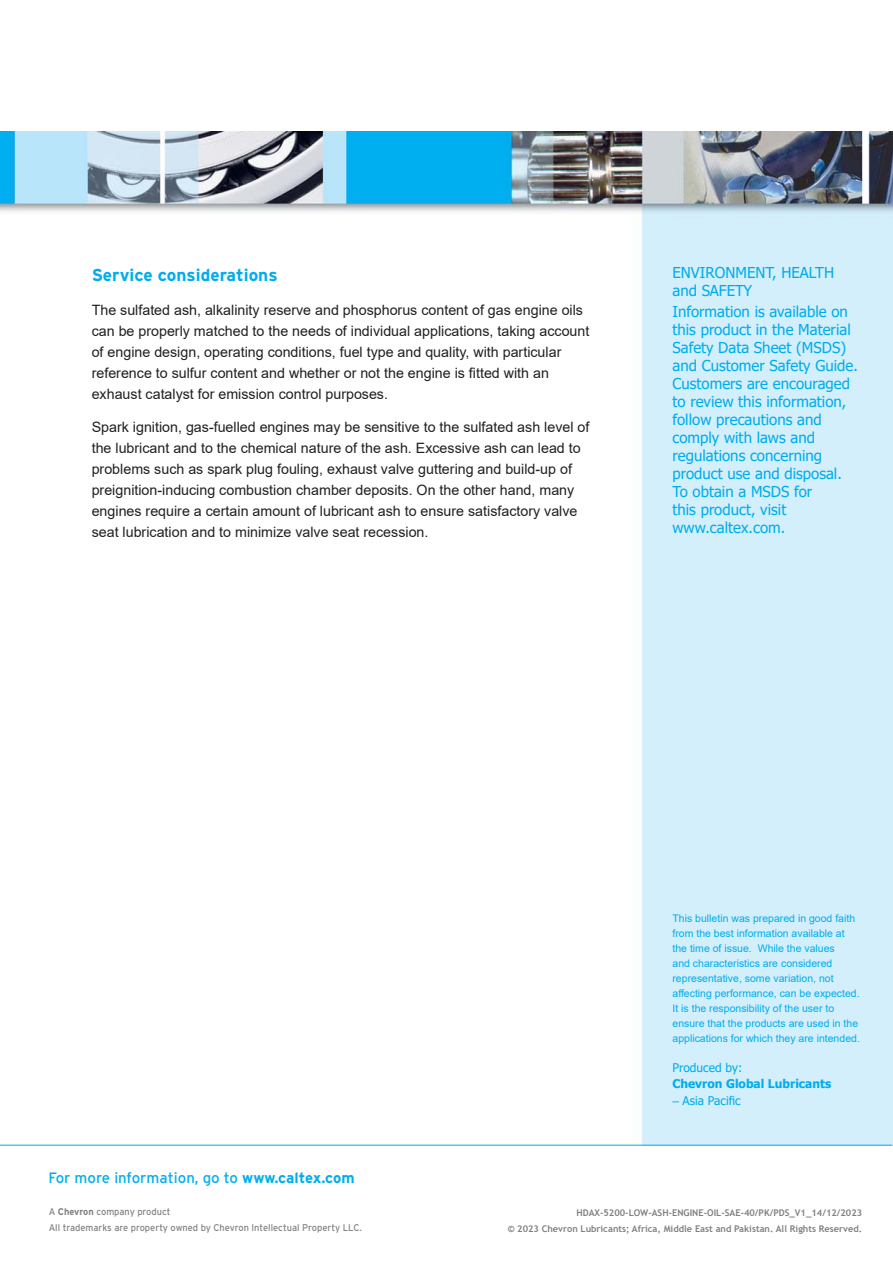
<style>
.page{position:relative;width:893px;height:1263px;background:#fff}
.page>*{position:absolute;margin:0;border:0;box-sizing:border-box;transform-origin:0 0}
.t1{font:700 17.25px "Interstate";color:#00acee}
.t2{font:17.25px "Interstate";color:#00aeef}
.t3{font:15px/18px "Tahoma";color:#00acee}
.t4{font:15px "Interstate";color:#00aeef}
.t5{font:14.25px/21px "Arial";color:#221f1f}
.t6{font:12px "Tahoma";color:#00acee}
.t7{font:700 12px "Tahoma";color:#00acee}
.t8{font:10.5px/15px "Arial";color:#00acee}
.t9{font:9.75px/16px "Interstate";color:#808285;scale:.95 1}
.t10{font:700 9.3px/15.6px "Trebuchet MS";color:#808184;text-align:right}
.s1{font-weight:700}
.s2{font-family:"Arial"}
</style>
<div class="page">
<img style="left:0;top:132px;width:892px;height:1013px">
<hr style="left:0;top:1145px;width:892px;height:1px;background:#00acee">
<p class="t1" style="left:92px;top:265px;width:187px">Service considerations</p>
<p class="t5" style="left:92px;top:299px;width:499px">The sulfated ash, alkalinity reserve and phosphorus content of gas engine oils can be properly matched to the needs of individual applications, taking account of engine design, operating conditions, fuel type and quality, with particular reference to sulfur content and whether or not the engine is fitted with an exhaust catalyst for emission control purposes.</p>
<p class="t5" style="left:92px;top:417px;width:499px">Spark ignition, gas-fuelled engines may be sensitive to the sulfated ash level of the lubricant and to the chemical nature of the ash. Excessive ash can lead to problems such as spark plug fouling, exhaust valve guttering and build-up of preignition-inducing combustion chamber deposits. On the other hand, many engines require a certain amount of lubricant ash to ensure satisfactory valve seat lubrication and to minimize valve seat recession.</p>
<p class="t2" style="left:67px;top:267px;width:151px">Handling Practices</p>
<p class="t3" style="left:672px;top:265px;width:163px">ENVIRONMENT, HEALTH and SAFETY</p>
<p class="t3" style="left:672px;top:304px;width:187px">Information is available on this product in the Material<br>Safety Data Sheet (MSDS) and Customer Safety Guide.<br>Customers are encouraged to review this information, follow precautions and comply with laws and regulations concerning product use and disposal.<br>To obtain a MSDS for<br>this product, visit www.caltex.com.</p>
<p class="t4" style="left:48px;top:1170px;width:308px">For more information, go to <span class="s1">www.caltex.com</span></p>
<p class="t8" style="left:672px;top:911px;width:189px">This bulletin was prepared in good faith from the best information available at the time of issue. While the values<br>and characteristics are considered representative, some variation, not affecting performance, can be expected.<br>It is the responsibility of the user to ensure that the products are used in the applications for which they are intended.</p>
<p class="t6" style="left:672px;top:1059px;width:71px">Produced by:</p>
<p class="t7" style="left:672px;top:1076px;width:160px">Chevron Global Lubricants</p>
<p class="t6" style="left:672px;top:1092px;width:70px"><span class="s2">–</span> Asia Pacific</p>
<p class="t9" style="left:49px;top:1204px;width:331px">A <span class="s1">Chevron</span> company product<br>All trademarks are property owned by Chevron Intellectual Property LLC.</p>
<p class="t9" style="left:463px;top:1204px;width:399px;text-align:right">HVLNEXTNDEDLIFECLNT/PK/PDSv4_02/06/2020<br>© 2014-2020 Chevron Lubricants; Africa, Middle East and Pakistan. All Rights Reserved.</p>
<p class="t10" style="left:508px;top:1205px;width:356px">HDAX-5200-LOW-ASH-ENGINE-OIL-SAE-40/PK/PDS_V1_14/12/2023<br>© 2023 Chevron Lubricants; Africa, Middle East and Pakistan. All Rights Reserved.</p>
</div>
